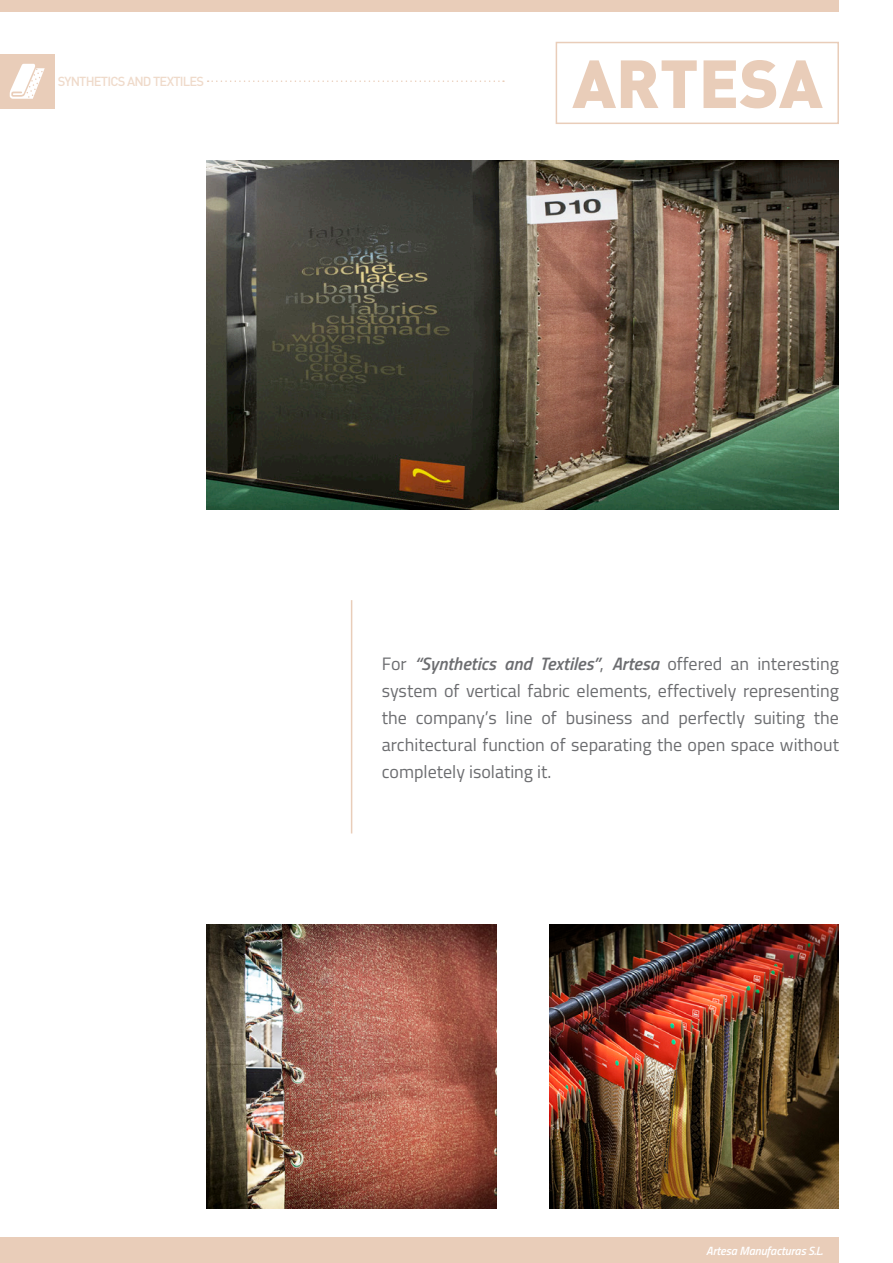
<style>
.page{position:relative;width:893px;height:1263px;background:#fff}
.page>*{position:absolute;margin:0;border:0;box-sizing:border-box;transform-origin:0 0}
.t1{font:900 66.9px "DIN";color:#e9cdb9}
.t2{font:18px/27px "Titillium";color:#6c6d70;text-align:justify}
.t3{font:500 12.9px "DIN";letter-spacing:-.06em;color:#efdaca}
.t4{font:italic 600 12px "Titillium";letter-spacing:-.01em;color:#fff}
.s1{font-weight:600;font-style:italic}
</style>
<div class="page">
<div style="left:0;top:54px;width:54px;height:54px;background:#e9cdb9"></div>
<svg style="left:10px;top:64px;width:35px;height:35px"></svg>
<div style="left:0;top:0;width:839px;height:11px;background:#e9cdb9"></div>
<div style="left:0;top:1237px;width:839px;height:26px;background:#e9cdb9"></div>
<div style="left:556px;top:42px;width:283px;height:82px;border:2px solid #e9cdb9"></div>
<img style="left:549px;top:924px;width:290px;height:285px">
<img style="left:207px;top:924px;width:289px;height:285px">
<img style="left:207px;top:160px;width:632px;height:349px">
<svg style="left:208px;top:80px;width:296px;height:2px"></svg>
<hr style="left:351px;top:600px;width:1px;height:233px;background:#e9cdb9">
<p class="t3" style="left:58px;top:73px;width:148px">SYNTHETICS AND TEXTILES</p>
<h1 class="t1" style="left:572px;top:39px;width:252px">ARTESA</h1>
<p class="t2" style="left:382px;top:649px;width:459px">For <span class="s1">“Synthetics and Textiles”</span>, <span class="s1">Artesa</span> offered an interesting system of vertical fabric elements, effectively representing the company’s line of business and perfectly suiting the architectural function of separating the open space without completely isolating it.</p>
<p class="t4" style="left:706px;top:1241px;width:118px">Artesa Manufacturas S.L.</p>
</div>
